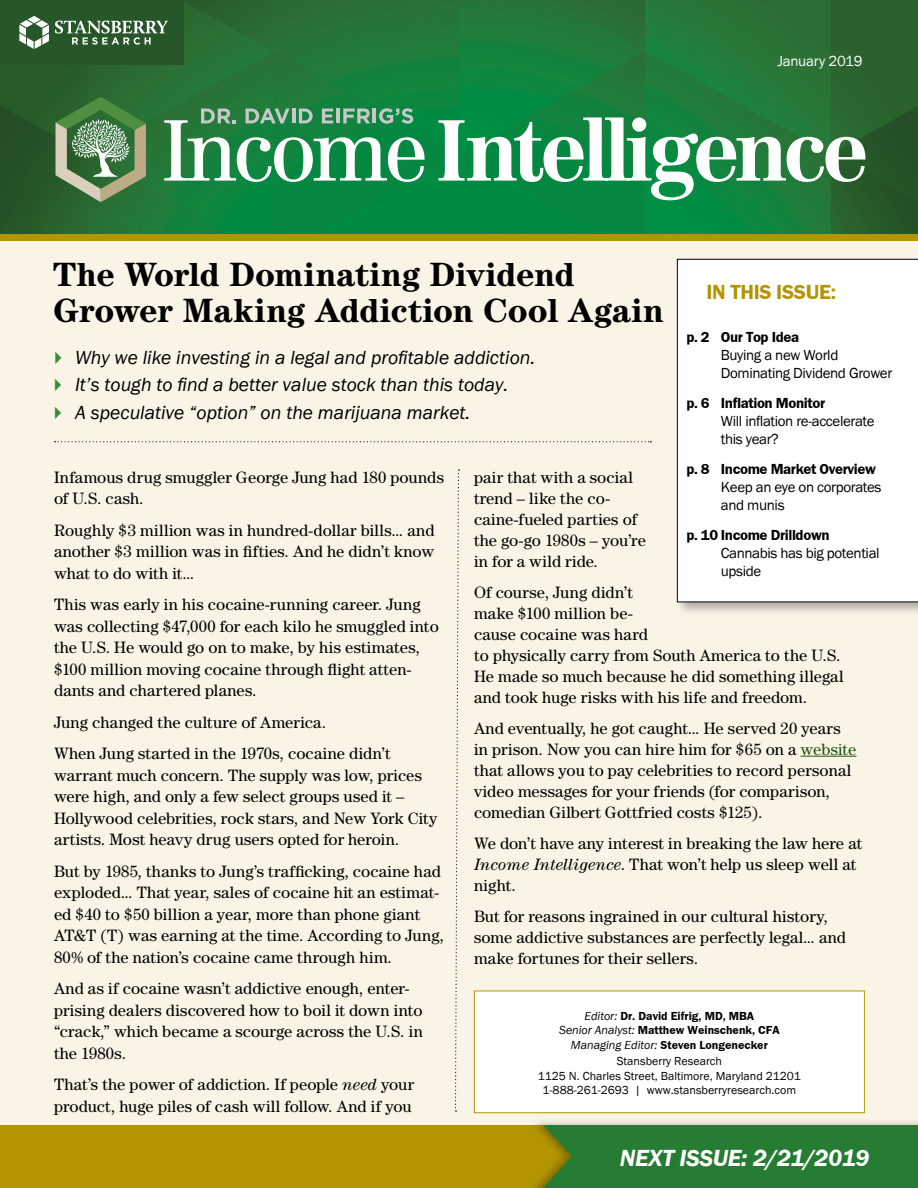
<style>
.page{position:relative;width:918px;height:1188px;background:#fff}
.page>*{position:absolute;margin:0;border:0;box-sizing:border-box;transform-origin:0 0}
.t1{font:700 33.75px/36.9px "Century";letter-spacing:-.005em;color:#000}
.t2{font:24px "Franklin Gothic URW Dem Ita";letter-spacing:-.015em;color:#fff}
.t3{font:21px "Franklin Gothic URW Dem";letter-spacing:-.015em;color:#b39502}
.t4{font:19.5px "Franklin Gothic URW Boo Ita";color:#000}
.t5{font:16.5px/21.5px "Century";letter-spacing:.005em;color:#000}
.t6{font:15px/18px "Franklin Gothic URW Boo";letter-spacing:-.025em;color:#000}
.t7{font:15px "Franklin Gothic URW Dem";letter-spacing:-.025em;color:#000}
.t8{font:15px "Franklin Gothic URW Boo";letter-spacing:-.02em;color:#fff}
.t9{font:12px/14.4px "Franklin Gothic URW Boo";color:#000;text-align:center}
.t10{font:12px/14.4px "Franklin Gothic URW Dem";color:#000;text-align:center}
.s1{color:#33913c}
.s2{font-style:italic}
.s3{color:#235413}
.s4{font-family:"Franklin Gothic URW Boo Ita"}
</style>
<div class="page">
<div style="left:0;top:240px;width:918px;height:885px;background:#f9f4e5"></div>
<div style="left:0;top:1125px;width:918px;height:63px;background:#b39502"></div>
<svg style="left:55px;top:441px;width:596px;height:1px"></svg>
<hr style="left:801px;top:756px;width:55px;height:1px;background:#235413">
<svg style="left:454px;top:470px;width:6px;height:642px;background:#ede8da"></svg>
<div style="left:530px;top:1118px;width:388px;height:70px;background:#000;opacity:.25"></div>
<div style="left:543px;top:1125px;width:375px;height:63px;background:#257c32"></div>
<div style="left:474px;top:991px;width:390px;height:122px;background:#fff"></div>
<div style="left:474px;top:991px;width:391px;height:122px;border:1px solid #b39502"></div>
<div style="left:0;top:222px;width:918px;height:18px;background:#b39502"></div>
<div style="left:675px;top:257px;width:243px;height:359px;background:#000;opacity:.3"></div>
<svg style="left:677px;top:259px;width:241px;height:343px"></svg>
<img style="left:0;top:0;width:918px;height:234px">
<div style="left:0;top:0;width:184px;height:65px;background:#275729"></div>
<svg style="left:56px;top:97px;width:90px;height:105px;background:#689061"></svg>
<svg style="left:164px;top:108px;width:702px;height:94px"></svg>
<svg style="left:55px;top:21px;width:113px;height:24px"></svg>
<svg style="left:19px;top:16px;width:30px;height:33px"></svg>
<p class="t8" style="left:777px;top:51px;width:87px">January 2019</p>
<h1 class="t1" style="left:53px;top:255px;width:612px">The World Dominating Dividend<br>Grower Making Addiction Cool Again</h1>
<p class="t4" style="left:48px;top:345px;width:489px"><span class="s1">✔</span> Why we like investing in a legal and profitable addiction.</p>
<p class="t4" style="left:48px;top:373px;width:462px"><span class="s1">✔</span> It’s tough to find a better value stock than this today.</p>
<p class="t4" style="left:48px;top:400px;width:424px"><span class="s1">✔</span> A speculative “option” on the marijuana market.</p>
<p class="t3" style="left:706px;top:279px;width:131px">IN THIS ISSUE:</p>
<p class="t7" style="left:686px;top:328px;width:114px">p. 2 Our Top Idea</p>
<p class="t6" style="left:721px;top:346px;width:173px">Buying a new World<br>Dominating Dividend Grower</p>
<p class="t7" style="left:686px;top:394px;width:140px">p. 6 Inflation Monitor</p>
<p class="t6" style="left:721px;top:412px;width:155px">Will inflation re-accelerate this year?</p>
<p class="t7" style="left:686px;top:460px;width:191px">p. 8 Income Market Overview</p>
<p class="t6" style="left:721px;top:478px;width:162px">Keep an eye on corporates and munis</p>
<p class="t7" style="left:686px;top:526px;width:145px">p. 10 Income Drilldown</p>
<p class="t6" style="left:721px;top:544px;width:160px">Cannabis has big potential upside</p>
<p class="t5" style="left:54px;top:466px;width:392px">Infamous drug smuggler George Jung had 180 pounds of U.S. cash.</p>
<p class="t5" style="left:54px;top:519px;width:382px;text-align:justify">Roughly $3 million was in hundred-dollar bills... and another $3 million was in fifties. And he didn’t know what to do with it...</p>
<p class="t5" style="left:54px;top:593px;width:386px">This was early in his cocaine-running career. Jung was collecting $47,000 for each kilo he smuggled into the U.S. He would go on to make, by his estimates, $100 million moving cocaine through flight atten&shy;dants and chartered planes.</p>
<p class="t5" style="left:54px;top:706px;width:338px;line-height:31.5px">Jung changed the culture of America.<br>When Jung started in the 1970s, cocaine didn’t</p>
<p class="t5" style="left:54px;top:764px;width:385px">warrant much concern. The supply was low, prices were high, and only a few select groups used it – Hollywood celebrities, rock stars, and New York City artists. Most heavy drug users opted for heroin.</p>
<p class="t5" style="left:54px;top:860px;width:391px">But by 1985, thanks to Jung’s trafficking, cocaine had exploded... That year, sales of cocaine hit an estimat&shy;ed $40 to $50 billion a year, more than phone giant AT&amp;T (T) was earning at the time. According to Jung, 80% of the nation’s cocaine came through him.</p>
<p class="t5" style="left:54px;top:977px;width:370px">And as if cocaine wasn’t addictive enough, enter&shy;prising dealers discovered how to boil it down into “crack,” which became a scourge across the U.S. in the 1980s.</p>
<p class="t5" style="left:54px;top:1073px;width:362px">That’s the power of addiction. If people <span class="s2">need</span> your product, huge piles of cash will follow. And if you</p>
<p class="t5" style="left:474px;top:466px;width:174px;line-height:21px">pair that with a social trend – like the co&shy;caine-fueled parties of the go-go 1980s – you’re in for a wild ride.</p>
<p class="t5" style="left:474px;top:581px;width:371px;line-height:21px">Of course, Jung didn’t<br>make $100 million be-<br>cause cocaine was hard<br>to physically carry from South America to the U.S.<br>He made so much because he did something illegal and took huge risks with his life and freedom.</p>
<p class="t5" style="left:474px;top:717px;width:384px;line-height:21px">And eventually, he got caught... He served 20 years in prison. Now you can hire him for $65 on a <span class="s3">website </span>that allows you to pay celebrities to record personal video messages for your friends (for comparison, comedian Gilbert Gottfried costs $125).</p>
<p class="t5" style="left:474px;top:832px;width:390px;line-height:21px">We don’t have any interest in breaking the law here at<br><span class="s2">Income Intelligence</span>. That won’t help us sleep well at night.</p>
<p class="t5" style="left:474px;top:905px;width:374px;line-height:21px">But for reasons ingrained in our cultural history, some addictive substances are perfectly legal... and make fortunes for their sellers.</p>
<p class="t10" style="left:559px;top:1008px;width:222px"><span class="s4">Editor:</span> Dr. David Eifrig, MD, MBA<br><span class="s4">Senior Analyst:</span> Matthew Weinschenk, CFA<br><span class="s4">Managing Editor:</span> Steven Longenecker</p>
<p class="t9" style="left:538px;top:1054px;width:265px">Stansberry Research<br>1125 N. Charles Street, Baltimore, Maryland 21201<br>1-888-261-2693 | www.stansberryresearch.com</p>
<h2 class="t2" style="left:620px;top:1142px;width:251px">NEXT ISSUE: 2/21/2019</h2>
</div>
